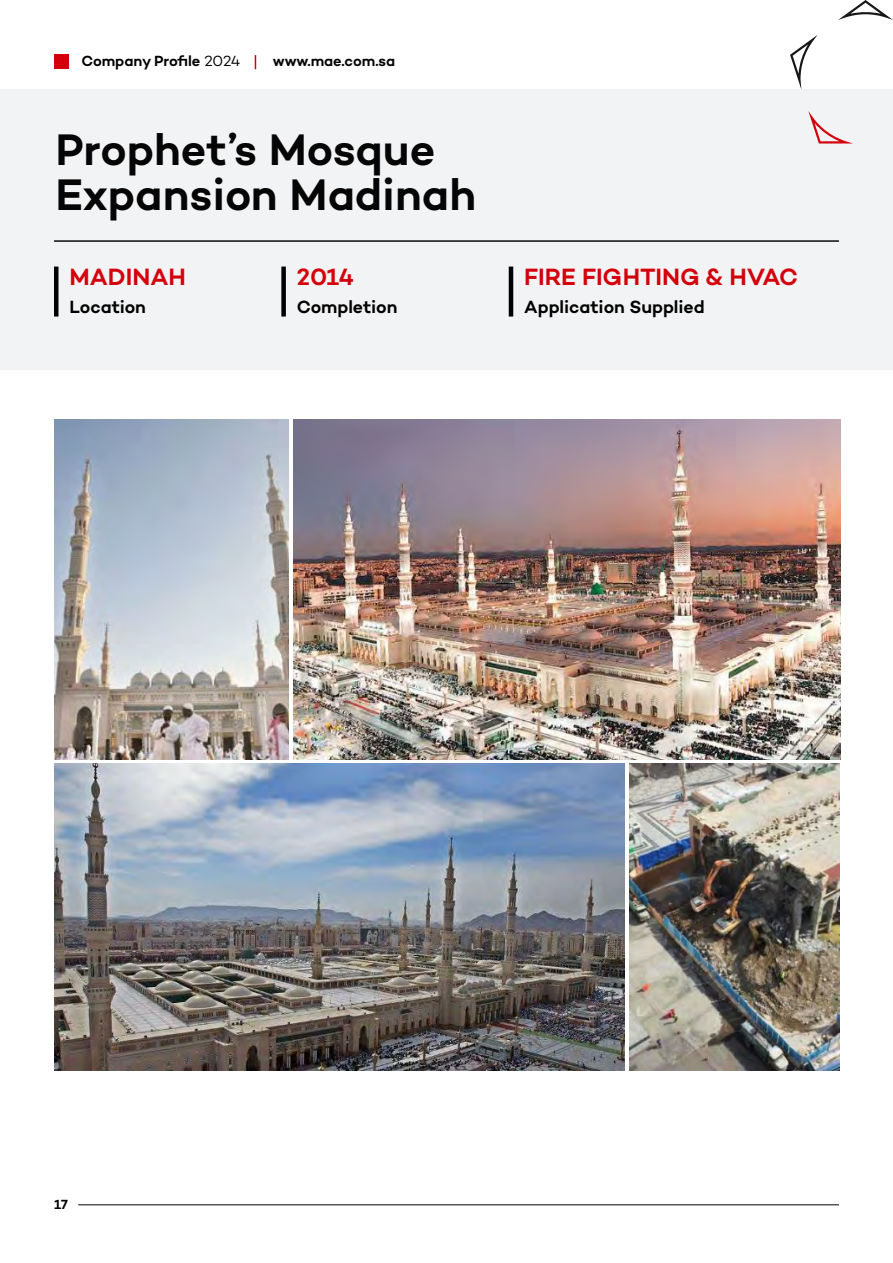
<style>
.page{position:relative;width:893px;height:1263px;background:#fff}
.page>*{position:absolute;margin:0;border:0;box-sizing:border-box;transform-origin:0 0}
.t1{font:600 45px/45px "Campton";color:#050505}
.t2{font:600 24px "Campton";color:#d3000c}
.t3{font:600 18px "Campton";color:#000}
.t4{font:600 15px "Campton";letter-spacing:-.005em;color:#000}
.t5{font:600 15px "Campton";color:#050505}
.t6{font:600 13.5px "Campton";color:#000}
.s1{font-weight:400}
</style>
<div class="page">
<div style="left:54px;top:54px;width:15px;height:15px;background:#d3000c"></div>
<svg style="left:255px;top:55px;width:1px;height:14px"></svg>
<hr style="left:78px;top:1204px;width:761px;height:1px;background:#000">
<hr style="left:0;top:89px;width:1px;height:281px;background:#f2f3f4">
<div style="left:1px;top:89px;width:892px;height:281px;background:#f2f3f4"></div>
<img style="left:293px;top:419px;width:547px;height:340px">
<img style="left:54px;top:419px;width:235px;height:340px">
<img style="left:629px;top:764px;width:210px;height:306px">
<img style="left:54px;top:764px;width:570px;height:306px">
<hr style="left:54px;top:240px;width:785px;height:2px;background:#0c0c0c">
<hr style="left:54px;top:267px;width:4px;height:49px;background:#000">
<div style="left:281px;top:267px;width:5px;height:49px;background:#000"></div>
<hr style="left:509px;top:267px;width:4px;height:49px;background:#000">
<svg style="left:808px;top:111px;width:45px;height:33px"></svg>
<svg style="left:790px;top:35px;width:28px;height:55px"></svg>
<svg style="left:838px;top:0;width:55px;height:20px"></svg>
<p class="t4" style="left:81px;top:51px;width:160px">Company Profile <span class="s1">2024</span></p>
<p class="t5" style="left:273px;top:51px;width:124px">www.mae.com.sa</p>
<h1 class="t1" style="left:55px;top:127px;width:422px">Prophet’s Mosque<br>Expansion Madinah</h1>
<h2 class="t2" style="left:69px;top:262px;width:118px">MADINAH</h2>
<h2 class="t2" style="left:297px;top:262px;width:59px">2014</h2>
<h2 class="t2" style="left:524px;top:262px;width:276px">FIRE FIGHTING &amp; HVAC</h2>
<p class="t3" style="left:69px;top:296px;width:78px">Location</p>
<p class="t3" style="left:297px;top:296px;width:102px">Completion</p>
<p class="t3" style="left:524px;top:296px;width:182px">Application Supplied</p>
<p class="t6" style="left:54px;top:1196px;width:15px">17</p>
</div>
